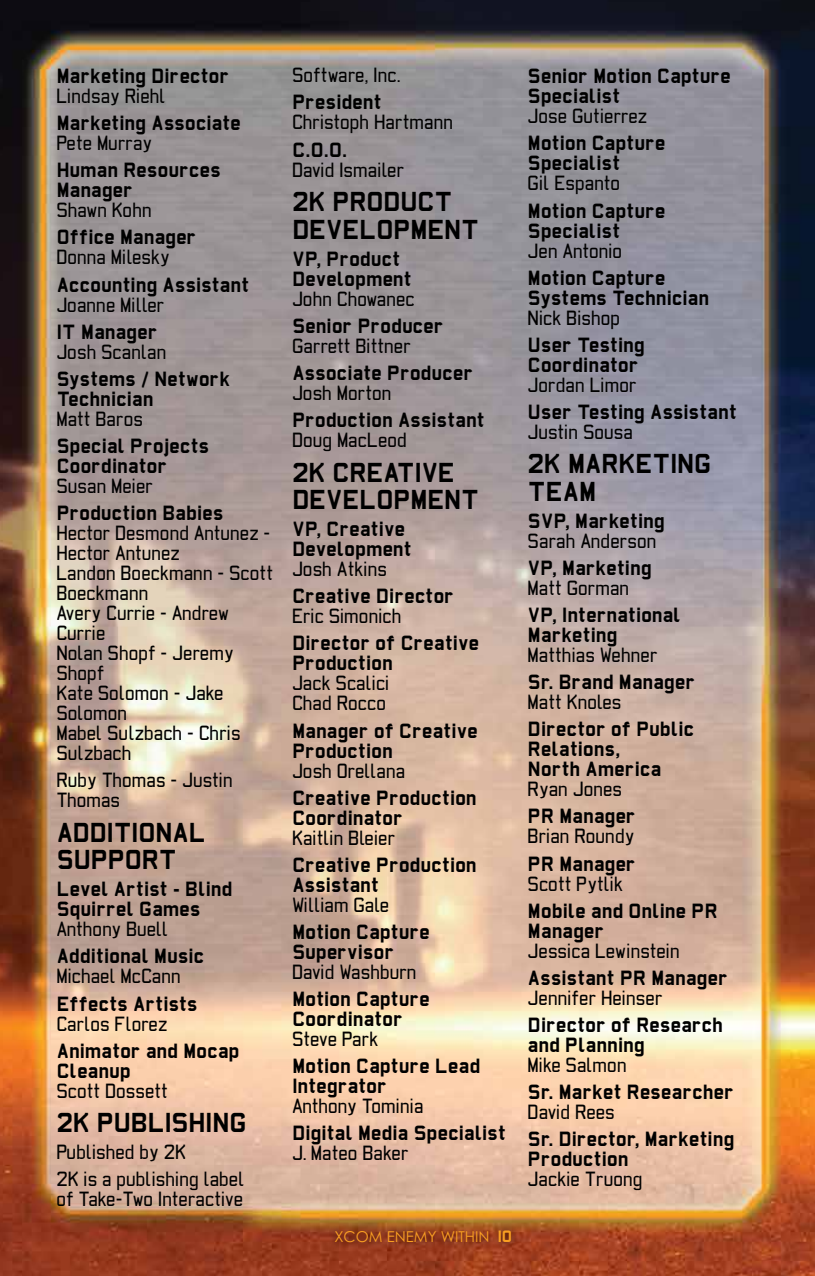
<style>
.page{position:relative;width:815px;height:1276px;background:#fff}
.page>*{position:absolute;margin:0;border:0;box-sizing:border-box;transform-origin:0 0}
.t1{font:700 25px/27.5px "AF Carplates";letter-spacing:-.015em;color:#000}
.t2{font:700 18.75px/20px "AF Carplates";letter-spacing:.005em;color:#000}
.t3{font:500 18.75px/20px "AF Carplates";letter-spacing:-.015em;color:#000}
.t4{font:15px "Century Gothic";color:#f99f22}
.s1{font-family:"AF Carplates";font-weight:700}
</style>
<div class="page">
<img style="left:0;top:0;width:815px;height:1276px">
<div style="left:328px;top:1223px;width:191px;height:26px;background:#000;opacity:.75"></div>
<p class="t2" style="left:57px;top:67px;width:174px">Marketing Director</p>
<p class="t3" style="left:57px;top:87px;width:111px">Lindsay Riehl</p>
<p class="t2" style="left:57px;top:114px;width:186px">Marketing Associate</p>
<p class="t3" style="left:57px;top:134px;width:98px">Pete Murray</p>
<p class="t2" style="left:57px;top:161px;width:166px">Human Resources<br>Manager</p>
<p class="t3" style="left:57px;top:201px;width:97px">Shawn Kohn</p>
<p class="t2" style="left:57px;top:228px;width:141px">Office Manager</p>
<p class="t3" style="left:57px;top:248px;width:115px">Donna Milesky</p>
<p class="t2" style="left:57px;top:275px;width:194px">Accounting Assistant</p>
<p class="t3" style="left:57px;top:296px;width:110px">Joanne Miller</p>
<p class="t2" style="left:57px;top:322px;width:102px">IT Manager</p>
<p class="t3" style="left:57px;top:343px;width:112px">Josh Scanlan</p>
<p class="t2" style="left:57px;top:369px;width:175px">Systems / Network<br>Technician</p>
<p class="t3" style="left:57px;top:410px;width:89px">Matt Baros</p>
<p class="t2" style="left:57px;top:436px;width:154px">Special Projects<br>Coordinator</p>
<p class="t3" style="left:57px;top:477px;width:99px">Susan Meier</p>
<p class="t2" style="left:57px;top:504px;width:168px">Production Babies</p>
<p class="t3" style="left:57px;top:524px;width:218px">Hector Desmond Antunez -<br>Hector Antunez<br>Landon Boeckmann - Scott<br>Boeckmann<br>Avery Currie - Andrew<br>Currie<br>Nolan Shopf - Jeremy<br>Shopf<br>Kate Solomon - Jake<br>Solomon<br>Mabel Sulzbach - Chris<br>Sulzbach</p>
<p class="t3" style="left:57px;top:771px;width:178px">Ruby Thomas - Justin<br>Thomas</p>
<h1 class="t1" style="left:57px;top:819px;width:35px">Additional<br>Support</h1>
<p class="t2" style="left:57px;top:880px;width:177px">Level Artist - Blind<br>Squirrel Games</p>
<p class="t3" style="left:57px;top:920px;width:114px">Anthony Buell</p>
<p class="t2" style="left:57px;top:947px;width:149px">Additional Music</p>
<p class="t3" style="left:57px;top:967px;width:126px">Michael McCann</p>
<p class="t2" style="left:57px;top:994px;width:142px">Effects Artists</p>
<p class="t3" style="left:57px;top:1014px;width:113px">Carlos Florez</p>
<p class="t2" style="left:57px;top:1041px;width:184px">Animator and Mocap<br>Cleanup</p>
<p class="t3" style="left:57px;top:1081px;width:113px">Scott Dossett</p>
<h1 class="t1" style="left:57px;top:1110px;width:192px">2K PUBLISHING</h1>
<p class="t3" style="left:57px;top:1140px;width:190px;line-height:27px">Published by 2K<br>2K is a publishing label</p>
<p class="t3" style="left:57px;top:1190px;width:189px">of Take-Two Interactive</p>
<p class="t3" style="left:292px;top:66px;width:110px">Software, Inc.</p>
<p class="t2" style="left:292px;top:93px;width:91px">President</p>
<p class="t3" style="left:292px;top:113px;width:163px">Christoph Hartmann</p>
<p class="t2" style="left:292px;top:140px;width:56px">C.O.O.</p>
<p class="t3" style="left:292px;top:161px;width:114px">David Ismailer</p>
<h1 class="t1" style="left:292px;top:189px;width:189px">2K PRODUCT<br>DEVELOPMENT</h1>
<p class="t2" style="left:292px;top:249px;width:121px">VP, Product<br>Development</p>
<p class="t3" style="left:292px;top:290px;width:125px">John Chowanec</p>
<p class="t2" style="left:292px;top:316px;width:153px">Senior Producer</p>
<p class="t3" style="left:292px;top:337px;width:121px">Garrett Bittner</p>
<p class="t2" style="left:292px;top:363px;width:183px">Associate Producer</p>
<p class="t3" style="left:292px;top:384px;width:101px">Josh Morton</p>
<p class="t2" style="left:292px;top:411px;width:194px">Production Assistant</p>
<p class="t3" style="left:292px;top:431px;width:117px">Doug MacLeod</p>
<h1 class="t1" style="left:292px;top:459px;width:189px">2K CREATIVE<br>DEVELOPMENT</h1>
<p class="t2" style="left:292px;top:520px;width:121px">VP, Creative<br>Development</p>
<p class="t3" style="left:292px;top:560px;width:97px">Josh Atkins</p>
<p class="t2" style="left:292px;top:587px;width:163px">Creative Director</p>
<p class="t3" style="left:292px;top:607px;width:111px">Eric Simonich</p>
<p class="t2" style="left:292px;top:634px;width:189px">Director of Creative<br>Production</p>
<p class="t3" style="left:292px;top:674px;width:99px">Jack Scalici<br>Chad Rocco</p>
<p class="t2" style="left:292px;top:721px;width:187px">Manager of Creative<br>Production</p>
<p class="t3" style="left:292px;top:761px;width:115px">Josh Orellana</p>
<p class="t2" style="left:292px;top:788px;width:186px">Creative Production<br>Coordinator</p>
<p class="t3" style="left:292px;top:829px;width:105px">Kaitlin Bleier</p>
<p class="t2" style="left:292px;top:855px;width:186px">Creative Production<br>Assistant</p>
<p class="t3" style="left:292px;top:896px;width:99px">William Gale</p>
<p class="t2" style="left:292px;top:922px;width:139px">Motion Capture<br>Supervisor</p>
<p class="t3" style="left:292px;top:963px;width:126px">David Washburn</p>
<p class="t2" style="left:292px;top:989px;width:139px">Motion Capture<br>Coordinator</p>
<p class="t3" style="left:292px;top:1030px;width:88px">Steve Park</p>
<p class="t2" style="left:292px;top:1057px;width:190px">Motion Capture Lead<br>Integrator</p>
<p class="t3" style="left:292px;top:1097px;width:133px">Anthony Tominia</p>
<p class="t2" style="left:292px;top:1124px;width:215px">Digital Media Specialist</p>
<p class="t3" style="left:292px;top:1144px;width:118px">J. Mateo Baker</p>
<p class="t4" style="left:334px;top:1227px;width:179px">XCOM ENEMY WITHIN <span class="s1">10</span></p>
<p class="t2" style="left:528px;top:67px;width:205px">Senior Motion Capture<br>Specialist</p>
<p class="t3" style="left:528px;top:107px;width:121px">Jose Gutierrez</p>
<p class="t2" style="left:528px;top:134px;width:139px">Motion Capture<br>Specialist</p>
<p class="t3" style="left:528px;top:174px;width:94px">Gil Espanto</p>
<p class="t2" style="left:528px;top:201px;width:139px">Motion Capture<br>Specialist</p>
<p class="t3" style="left:528px;top:242px;width:97px">Jen Antonio</p>
<p class="t2" style="left:528px;top:268px;width:183px">Motion Capture<br>Systems Technician</p>
<p class="t3" style="left:528px;top:309px;width:94px">Nick Bishop</p>
<p class="t2" style="left:528px;top:335px;width:118px">User Testing<br>Coordinator</p>
<p class="t3" style="left:528px;top:376px;width:111px">Jordan Limor</p>
<p class="t2" style="left:528px;top:402px;width:210px">User Testing Assistant</p>
<p class="t3" style="left:528px;top:423px;width:107px">Justin Sousa</p>
<h1 class="t1" style="left:528px;top:451px;width:185px">2K MARKETING<br>TEAM</h1>
<p class="t2" style="left:528px;top:511px;width:138px">SVP, Marketing</p>
<p class="t3" style="left:528px;top:532px;width:131px">Sarah Anderson</p>
<p class="t2" style="left:528px;top:558px;width:125px">VP, Marketing</p>
<p class="t3" style="left:528px;top:579px;width:103px">Matt Gorman</p>
<p class="t2" style="left:528px;top:606px;width:154px">VP, International<br>Marketing</p>
<p class="t3" style="left:528px;top:646px;width:132px">Matthias Wehner</p>
<p class="t2" style="left:528px;top:673px;width:169px">Sr. Brand Manager</p>
<p class="t3" style="left:528px;top:693px;width:96px">Matt Knoles</p>
<p class="t2" style="left:528px;top:720px;width:168px">Director of Public<br>Relations,<br>North America</p>
<p class="t3" style="left:528px;top:780px;width:96px">Ryan Jones</p>
<p class="t2" style="left:528px;top:807px;width:109px">PR Manager</p>
<p class="t3" style="left:528px;top:827px;width:109px">Brian Roundy</p>
<p class="t2" style="left:528px;top:854px;width:109px">PR Manager</p>
<p class="t3" style="left:528px;top:874px;width:97px">Scott Pytlik</p>
<p class="t2" style="left:528px;top:901px;width:191px">Mobile and Online PR<br>Manager</p>
<p class="t3" style="left:528px;top:941px;width:154px">Jessica Lewinstein</p>
<p class="t2" style="left:528px;top:968px;width:201px">Assistant PR Manager</p>
<p class="t3" style="left:528px;top:989px;width:137px">Jennifer Heinser</p>
<p class="t2" style="left:528px;top:1015px;width:197px">Director of Research and Planning</p>
<p class="t3" style="left:528px;top:1056px;width:101px">Mike Salmon</p>
<p class="t2" style="left:528px;top:1082px;width:207px">Sr. Market Researcher</p>
<p class="t3" style="left:528px;top:1103px;width:89px">David Rees</p>
<p class="t2" style="left:528px;top:1129px;width:208px">Sr. Director, Marketing<br>Production</p>
<p class="t3" style="left:528px;top:1170px;width:117px">Jackie Truong</p>
</div>
